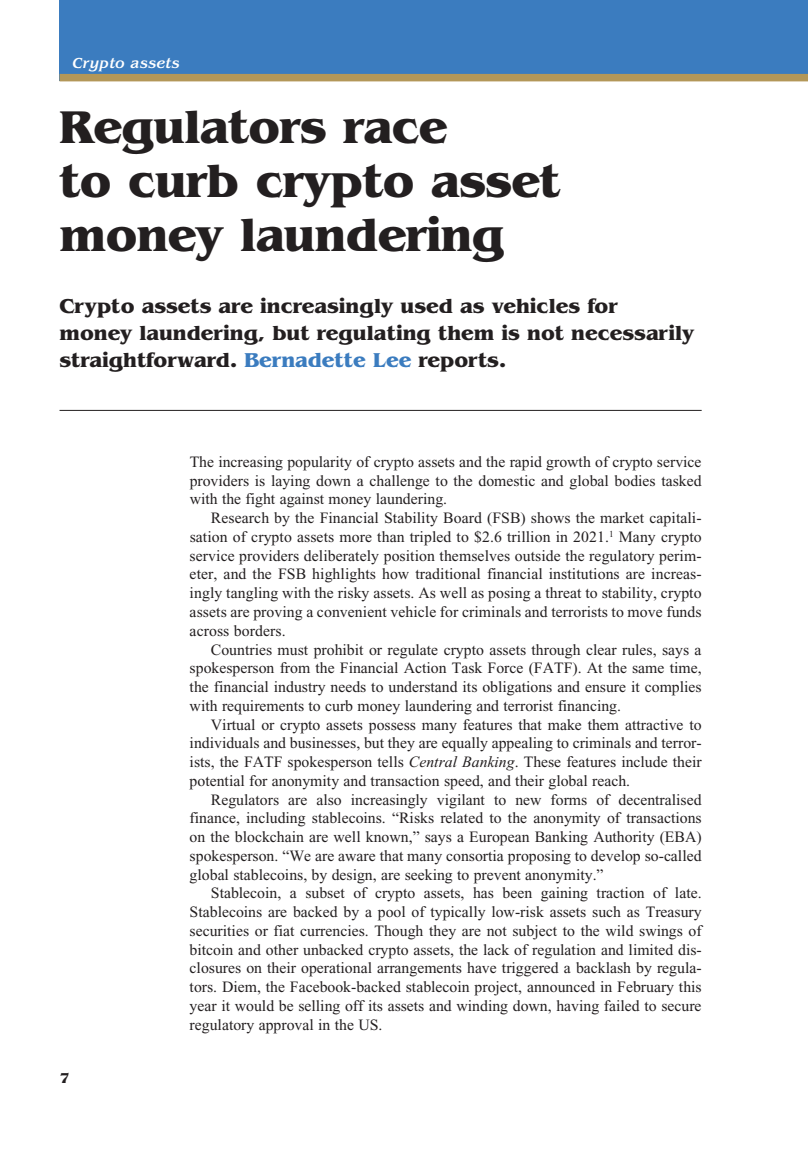
<style>
.page{position:relative;width:808px;height:1149px;background:#fff}
.page>*{position:absolute;margin:0;border:0;box-sizing:border-box;transform-origin:0 0}
.Headline{font:700 48px/54px "Benguiat Std";letter-spacing:-.015em;color:#231f20}
.Standfirst2{font:700 21px/27px "Benguiat Std";color:#231f20}
.Bodytext{font:15.75px/18.8px "Times New Roman PS Std";color:#231f20;text-align:justify}
.t1{font:italic 500 15px "Benguiat Std";color:#fff}
.t2{font:700 15px "Benguiat Std";color:#231f20}
.s1{color:#3b7cbf}
.s2{font-style:italic}
</style>
<div class="page">
<div style="left:60px;top:0;width:748px;height:81px;background:#3b7cbf"></div>
<div style="left:60px;top:74px;width:748px;height:7px;background:#b39758"></div>
<hr style="left:60px;top:410px;width:642px;height:1px;background:#231f20">
<p class="t1" style="left:72px;top:55px;width:109px">Crypto assets</p>
<p class="Headline" style="left:60px;top:100px;width:502px">Regulators race<br>to curb crypto asset money laundering</p>
<p class="Standfirst2" style="left:60px;top:293px;width:636px">Crypto assets are increasingly used as vehicles for money laundering, but regulating them is not necessarily straightforward. <span class="s1">Bernadette Lee</span> reports.</p>
<p class="t2" style="left:60px;top:1068px;width:12px">7</p>
<p class="Bodytext" style="left:190px;top:453px;width:513px">The increasing popularity of crypto assets and the rapid growth of crypto service providers is laying down a challenge to the domestic and global bodies tasked with the fight against money laundering.</p>
<p class="Bodytext" style="left:190px;top:509px;width:513px;text-indent:21px">Research by the Financial Stability Board (FSB) shows the market capitali&shy;sation of crypto assets more than tripled to $2.6 trillion in 2021.<sup>1</sup> Many crypto service providers deliberately position themselves outside the regulatory perim&shy;eter, and the FSB highlights how traditional financial institutions are increas&shy;ingly tangling with the risky assets. As well as posing a threat to stability, crypto assets are proving a convenient vehicle for criminals and terrorists to move funds across borders.</p>
<p class="Bodytext" style="left:190px;top:640px;width:513px;text-indent:21px">Countries must prohibit or regulate crypto assets through clear rules, says a spokesperson from the Financial Action Task Force (FATF). At the same time, the financial industry needs to understand its obligations and ensure it complies with requirements to curb money laundering and terrorist financing.</p>
<p class="Bodytext" style="left:190px;top:715px;width:513px;text-indent:21px">Virtual or crypto assets possess many features that make them attractive to individuals and businesses, but they are equally appealing to criminals and terror&shy;ists, the FATF spokesperson tells <span class="s2">Central Banking</span>. These features include their potential for anonymity and transaction speed, and their global reach.</p>
<p class="Bodytext" style="left:190px;top:790px;width:513px;text-indent:21px">Regulators are also increasingly vigilant to new forms of decentralised finance, including stablecoins. “Risks related to the anonymity of transactions on the blockchain are well known,” says a European Banking Authority (EBA) spokesperson. “We are aware that many consortia proposing to develop so-called global stablecoins, by design, are seeking to prevent anonymity.”</p>
<p class="Bodytext" style="left:190px;top:884px;width:514px;text-indent:21px">Stablecoin, a subset of crypto assets, has been gaining traction of late.<br>Stablecoins are backed by a pool of typically low-risk assets such as Treasury securities or fiat currencies. Though they are not subject to the wild swings of bitcoin and other unbacked crypto assets, the lack of regulation and limited dis&shy;closures on their operational arrangements have triggered a backlash by regula&shy;tors. Diem, the Facebook-backed stablecoin project, announced in February this year it would be selling off its assets and winding down, having failed to secure regulatory approval in the US.</p>
</div>
